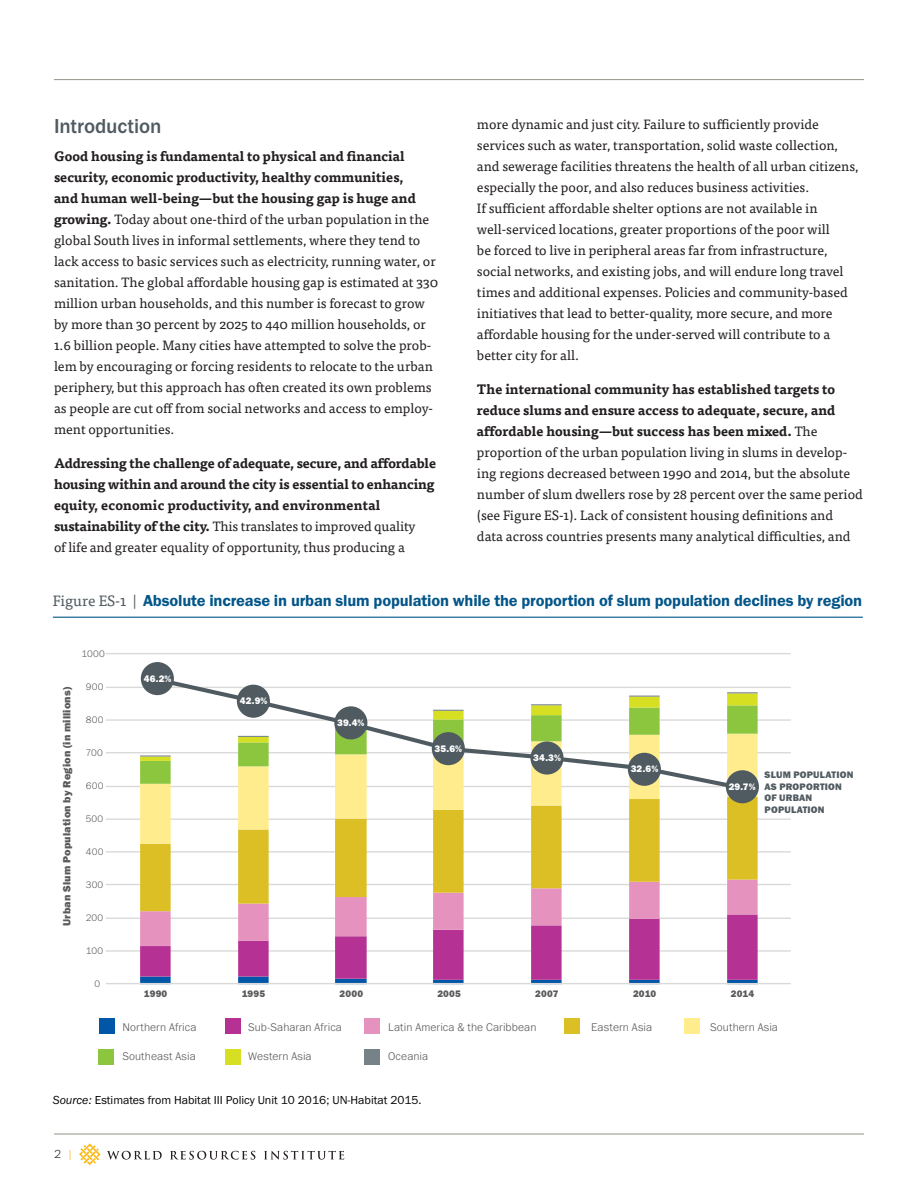
<style>
.page{position:relative;width:918px;height:1188px;background:#fff}
.page>*{position:absolute;margin:0;border:0;box-sizing:border-box;transform-origin:0 0}
.Header_2{font:500 21px "Franklin Gothic URW";letter-spacing:-.005em;color:#505b61}
.Figure_Title{font:16.5px "Franklin Gothic URW Dem";letter-spacing:-.01em;color:#045689}
.Body_Text{font:13.5px/21px "Tisa Pro";color:#231f20}
.Body_Text-2{font:700 13.5px/21px "Tisa Pro";letter-spacing:-.01em;color:#231f20}
.Body_Text-3{font:12px "Franklin Gothic URW Boo";color:#000}
.Folio-l{font:300 12px "Franklin Gothic URW";color:#231f20}
.t1{font:300 11.55px "Franklin Gothic URW";letter-spacing:.01em;color:#5a5a5a}
.t2{font:10.95px "Franklin Gothic URW Hea";letter-spacing:.015em;color:#5a5a5a}
.t3{font:9.75px/11.7px "Franklin Gothic URW Hea";letter-spacing:.02em;color:#505b61}
.t4{font:9.75px "Franklin Gothic URW Hea";letter-spacing:.02em;color:#fff}
.t5{font:300 9.75px "Franklin Gothic URW";letter-spacing:.02em;color:#5a5a5a}
.t6{font:9.75px "Franklin Gothic URW Hea";letter-spacing:.015em;color:#5a5a5a}
.s1{font-weight:700}
.s2{font-weight:400}
.s3{font-family:"Tisa Pro";font-size:15px;color:#505b61}
.s4{font-family:"Franklin Gothic URW Boo Ita"}
.s5{color:#fcb814}
</style>
<div class="page">
<hr style="left:54px;top:1134px;width:810px;height:1px;background:#94948a">
<svg style="left:79px;top:1143px;width:22px;height:22px"></svg>
<svg style="left:107px;top:1151px;width:55px;height:9px"></svg>
<svg style="left:170px;top:1151px;width:85px;height:9px"></svg>
<svg style="left:264px;top:1151px;width:80px;height:9px"></svg>
<hr style="left:54px;top:79px;width:810px;height:1px;background:#94948a">
<hr style="left:53px;top:617px;width:810px;height:1px;background:#045689">
<hr style="left:106px;top:950px;width:685px;height:2px;background:#d9d9d8">
<hr style="left:106px;top:918px;width:685px;height:1px;background:#d9d9d8">
<hr style="left:106px;top:884px;width:685px;height:1px;background:#d9d9d8">
<hr style="left:106px;top:851px;width:685px;height:2px;background:#d9d9d8">
<hr style="left:106px;top:818px;width:685px;height:2px;background:#d9d9d8">
<hr style="left:106px;top:786px;width:646px;height:1px;background:#d9d9d8">
<hr style="left:106px;top:752px;width:685px;height:1px;background:#d9d9d8">
<hr style="left:106px;top:719px;width:685px;height:2px;background:#d9d9d8">
<hr style="left:106px;top:687px;width:685px;height:1px;background:#d9d9d8">
<hr style="left:106px;top:653px;width:685px;height:1px;background:#d9d9d8">
<svg style="left:140px;top:911px;width:618px;height:72px"></svg>
<svg style="left:140px;top:844px;width:618px;height:67px"></svg>
<svg style="left:140px;top:784px;width:618px;height:60px"></svg>
<svg style="left:140px;top:693px;width:618px;height:68px"></svg>
<hr style="left:140px;top:755px;width:31px;height:2px;background:#768188">
<hr style="left:727px;top:692px;width:31px;height:1px;background:#768188">
<hr style="left:106px;top:983px;width:685px;height:1px;background:#d9d9d8">
<svg style="left:150px;top:681px;width:597px;height:112px"></svg>
<div style="left:99px;top:1018px;width:15px;height:15px;background:#0156a8"></div>
<div style="left:225px;top:1018px;width:16px;height:15px;background:#b53294"></div>
<div style="left:364px;top:1018px;width:16px;height:15px;background:#e692be"></div>
<div style="left:565px;top:1018px;width:15px;height:15px;background:#dbbf24"></div>
<div style="left:684px;top:1018px;width:16px;height:15px;background:#ffec8c"></div>
<div style="left:99px;top:1049px;width:15px;height:15px;background:#8bc63e"></div>
<div style="left:225px;top:1049px;width:16px;height:15px;background:#d6df21"></div>
<div style="left:364px;top:1049px;width:16px;height:15px;background:#768188"></div>
<div style="left:141px;top:662px;width:33px;height:33px;background:#505b61;border-radius:50%"></div>
<div style="left:237px;top:685px;width:33px;height:33px;background:#505b61;border-radius:50%"></div>
<div style="left:334px;top:706px;width:33px;height:33px;background:#505b61;border-radius:50%"></div>
<div style="left:432px;top:732px;width:33px;height:33px;background:#505b61;border-radius:50%"></div>
<div style="left:530px;top:741px;width:34px;height:34px;background:#505b61;border-radius:50%"></div>
<div style="left:628px;top:753px;width:33px;height:33px;background:#505b61;border-radius:50%"></div>
<div style="left:726px;top:770px;width:33px;height:33px;background:#505b61;border-radius:50%"></div>
<p class="Header_2" style="left:54px;top:113px;width:109px">Introduction</p>
<p class="Body_Text" style="left:54px;top:145px;width:386px"><span class="s1">Good housing is fundamental to physical and financial security, economic productivity, healthy communities,<br>and human well-being—but the housing gap is huge and growing.</span> Today about one-third of the urban population in the global South lives in informal settlements, where they tend to lack access to basic services such as electricity, running water, or sanitation. The global affordable housing gap is estimated at 330 million urban households, and this number is forecast to grow by more than 30 percent by 2025 to 440 million households, or 1.6 billion people. Many cities have attempted to solve the prob&shy;lem by encouraging or forcing residents to relocate to the urban periphery, but this approach has often created its own problems as people are cut off from social networks and access to employ&shy;ment opportunities.</p>
<p class="Body_Text-2" style="left:54px;top:452px;width:384px">Addressing the challenge of adequate, secure, and affordable housing within and around the city is essential to enhancing equity, economic productivity, and environmental sustainability of the city. <span class="s2">This translates to improved quality<br>of life and greater equality of opportunity, thus producing a</span></p>
<p class="Body_Text" style="left:477px;top:113px;width:383px">more dynamic and just city. Failure to sufficiently provide services such as water, transportation, solid waste collection, and sewerage facilities threatens the health of all urban citizens, especially the poor, and also reduces business activities.<br>If sufficient affordable shelter options are not available in well-serviced locations, greater proportions of the poor will<br>be forced to live in peripheral areas far from infrastructure, social networks, and existing jobs, and will endure long travel times and additional expenses. Policies and community-based initiatives that lead to better-quality, more secure, and more affordable housing for the under-served will contribute to a better city for all.</p>
<p class="Body_Text" style="left:477px;top:378px;width:387px"><span class="s1">The international community has established targets to reduce slums and ensure access to adequate, secure, and affordable housing—but success has been mixed.</span> The proportion of the urban population living in slums in develop&shy;ing regions decreased between 1990 and 2014, but the absolute number of slum dwellers rose by 28 percent over the same period (see Figure ES-1). Lack of consistent housing definitions and<br>data across countries presents many analytical difficulties, and</p>
<p class="Figure_Title" style="left:53px;top:590px;width:811px"><span class="s3">Figure ES-1 |</span> Absolute increase in urban slum population while the proportion of slum population declines by region</p>
<p class="t5" style="left:81px;top:648px;width:25px">1000</p>
<p class="t2" style="left:60px;top:926px;width:240px;rotate:-90deg">Urban Slum Population by Region (in millions)</p>
<p class="t5" style="left:86px;top:681px;width:19px">900</p>
<p class="t5" style="left:86px;top:714px;width:19px">800</p>
<p class="t5" style="left:86px;top:747px;width:19px">700</p>
<p class="t5" style="left:86px;top:780px;width:19px">600</p>
<p class="t5" style="left:86px;top:813px;width:19px">500</p>
<p class="t5" style="left:86px;top:846px;width:19px">400</p>
<p class="t5" style="left:86px;top:878px;width:19px">300</p>
<p class="t5" style="left:86px;top:911px;width:19px">200</p>
<p class="t5" style="left:86px;top:944px;width:19px">100</p>
<p class="t5" style="left:95px;top:977px;width:7px">0</p>
<p class="t4" style="left:144px;top:672px;width:29px">46.2%</p>
<p class="t4" style="left:240px;top:695px;width:29px">42.9%</p>
<p class="t4" style="left:337px;top:716px;width:29px">39.4%</p>
<p class="t4" style="left:435px;top:742px;width:29px">35.6%</p>
<p class="t4" style="left:533px;top:752px;width:29px">34.3%</p>
<p class="t4" style="left:631px;top:763px;width:29px">32.6%</p>
<p class="t4" style="left:729px;top:780px;width:29px">29.7%</p>
<p class="t3" style="left:765px;top:768px;width:90px">SLUM POPULATION<br>AS PROPORTION<br>OF URBAN<br>POPULATION</p>
<p class="t6" style="left:144px;top:988px;width:25px">1990</p>
<p class="t6" style="left:242px;top:988px;width:25px">1995</p>
<p class="t6" style="left:340px;top:988px;width:25px">2000</p>
<p class="t6" style="left:437px;top:988px;width:25px">2005</p>
<p class="t6" style="left:535px;top:988px;width:25px">2007</p>
<p class="t6" style="left:633px;top:988px;width:25px">2010</p>
<p class="t6" style="left:731px;top:988px;width:25px">2014</p>
<p class="t1" style="left:122px;top:1020px;width:76px">Northern Africa</p>
<p class="t1" style="left:248px;top:1020px;width:95px">Sub-Saharan Africa</p>
<p class="t1" style="left:388px;top:1020px;width:150px">Latin America &amp; the Caribbean</p>
<p class="t1" style="left:591px;top:1020px;width:63px">Eastern Asia</p>
<p class="t1" style="left:710px;top:1020px;width:69px">Southern Asia</p>
<p class="t1" style="left:122px;top:1049px;width:75px">Southeast Asia</p>
<p class="t1" style="left:248px;top:1049px;width:65px">Western Asia</p>
<p class="t1" style="left:388px;top:1049px;width:41px">Oceania</p>
<p class="Body_Text-3" style="left:53px;top:1092px;width:370px"><span class="s4">Source:</span> Estimates from Habitat III Policy Unit 10 2016; UN-Habitat 2015.</p>
<p class="Folio-l" style="left:54px;top:1146px;width:21px">2 <span class="s5">|</span></p>
</div>
